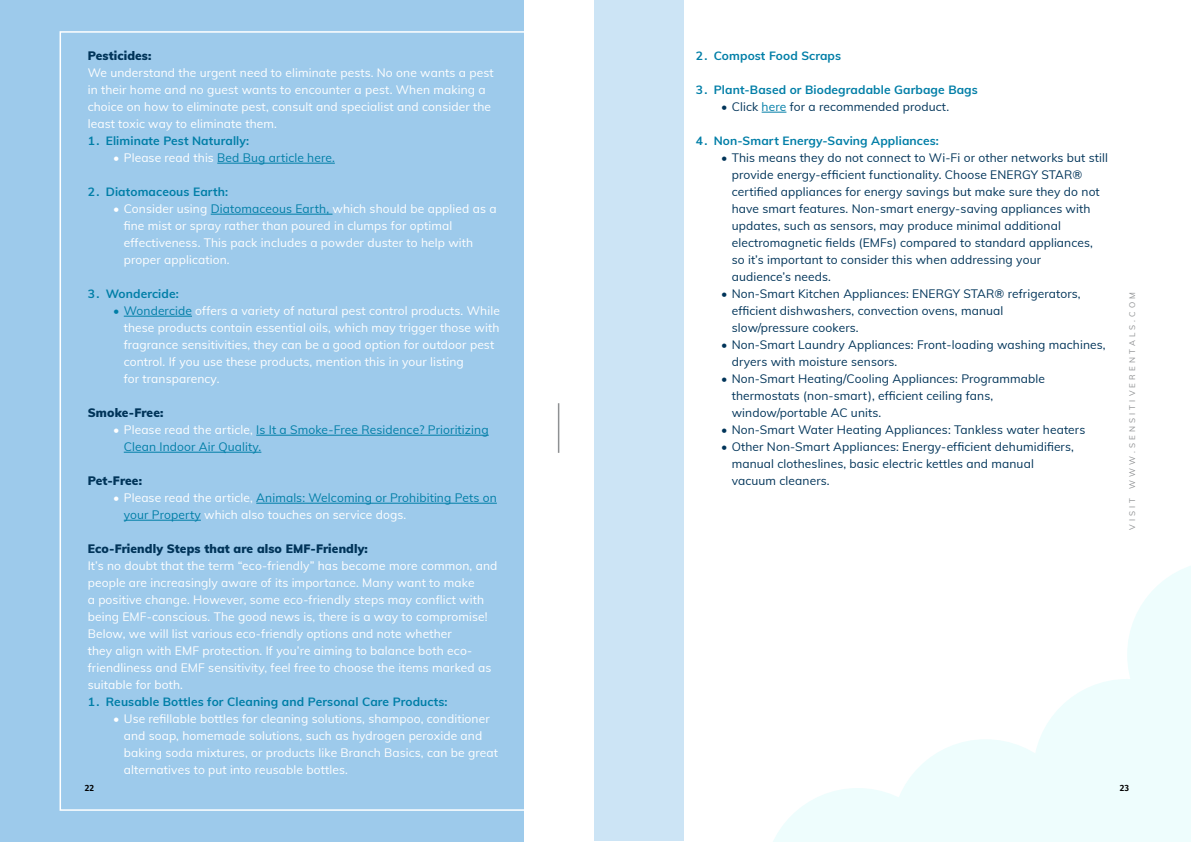
<style>
.page{position:relative;width:1191px;height:842px;background:#fff}
.page>*{position:absolute;margin:0;border:0;box-sizing:border-box;transform-origin:0 0}
.t1{font:12px/17px "Muli";letter-spacing:.01em;color:#fff}
.t2{font:12px/17px "Muli";letter-spacing:.01em;color:#003459}
.t3{font:700 12px "Muli";letter-spacing:.01em;color:#007ea7}
.t4{font:12px/17px "Muli";letter-spacing:.01em;color:#007ea7}
.t5{font:900 12px "Muli";letter-spacing:.01em;color:#003459}
.t6{font:600 9px "Fira Sans";color:#000}
.t7{font:8px "Muli";letter-spacing:.4em;color:#8e9092}
.s1{font-weight:900;color:#fff}
.s2{color:#fff}
.s3{font-weight:900}
.s4{color:#007ea7}
.s5{font-weight:900;color:#007ea7}
</style>
<div class="page">
<div style="left:0;top:0;width:523px;height:842px;background:#9dcaeb"></div>
<hr style="left:558px;top:403px;width:1px;height:50px;background:#8e9092">
<svg style="left:773px;top:566px;width:418px;height:276px"></svg>
<div style="left:594px;top:0;width:89px;height:840px;background:#cce4f5"></div>
<svg style="left:761px;top:112px;width:25px;height:1px"></svg>
<hr style="left:217px;top:163px;width:118px;height:1px;background:#007ea7">
<hr style="left:211px;top:214px;width:121px;height:1px;background:#007ea7">
<hr style="left:124px;top:316px;width:68px;height:1px;background:#007ea7">
<hr style="left:256px;top:435px;width:233px;height:1px;background:#007ea7">
<hr style="left:124px;top:452px;width:137px;height:1px;background:#007ea7">
<hr style="left:256px;top:503px;width:241px;height:1px;background:#007ea7">
<hr style="left:124px;top:520px;width:77px;height:1px;background:#007ea7">
<p class="t5" style="left:88px;top:47px;width:65px">Pesticides:</p>
<p class="t1" style="left:88px;top:64px;width:407px">We understand the urgent need to eliminate pests. No one wants a pest in their home and no guest wants to encounter a pest. When making a choice on how to eliminate pest, consult and specialist and consider the least toxic way to eliminate them.</p>
<p class="t3" style="left:88px;top:132px;width:163px">1. Eliminate Pest Naturally:</p>
<p class="t4" style="left:113px;top:149px;width:223px"><span class="s1">•</span> <span class="s2">Please read this</span> Bed Bug article here.</p>
<p class="t3" style="left:88px;top:183px;width:142px">2. Diatomaceous Earth:</p>
<p class="t1" style="left:124px;top:200px;width:374px;text-indent:-10px"><span class="s3">•</span> Consider using <span class="s4">Diatomaceous Earth,</span> which should be applied as a fine mist or spray rather than poured in clumps for optimal effectiveness. This pack includes a powder duster to help with proper application.</p>
<p class="t3" style="left:88px;top:285px;width:93px">3. Wondercide:</p>
<p class="t1" style="left:124px;top:302px;width:377px;text-indent:-10px"><span class="s5">•</span> <span class="s4">Wondercide</span> offers a variety of natural pest control products. While these products contain essential oils, which may trigger those with fragrance sensitivities, they can be a good option for outdoor pest control. If you use these products, mention this in your listing<br>for transparency.</p>
<p class="t5" style="left:88px;top:404px;width:77px">Smoke-Free:</p>
<p class="t4" style="left:124px;top:421px;width:366px;text-indent:-10px"><span class="s1">•</span> <span class="s2">Please read the article,</span> Is It a Smoke-Free Residence? Prioritizing<br>Clean Indoor Air Quality.</p>
<p class="t5" style="left:88px;top:472px;width:56px">Pet-Free:</p>
<p class="t1" style="left:124px;top:489px;width:374px;text-indent:-10px"><span class="s3">•</span> Please read the article, <span class="s4">Animals: Welcoming or Prohibiting Pets on your Property</span> which also touches on service dogs.</p>
<p class="t5" style="left:88px;top:540px;width:281px">Eco-Friendly Steps that are also EMF-Friendly:</p>
<p class="t1" style="left:88px;top:557px;width:411px">It’s no doubt that the term “eco-friendly” has become more common, and people are increasingly aware of its importance. Many want to make<br>a positive change. However, some eco-friendly steps may conflict with being EMF-conscious. The good news is, there is a way to compromise!<br>Below, we will list various eco-friendly options and note whether<br>they align with EMF protection. If you’re aiming to balance both eco&shy;friendliness and EMF sensitivity, feel free to choose the items marked as suitable for both.</p>
<p class="t3" style="left:88px;top:693px;width:361px">1. Reusable Bottles for Cleaning and Personal Care Products:</p>
<p class="t1" style="left:124px;top:710px;width:376px;text-indent:-10px"><span class="s3">•</span> Use refillable bottles for cleaning solutions, shampoo, conditioner and soap, homemade solutions, such as hydrogen peroxide and baking soda mixtures, or products like Branch Basics, can be great alternatives to put into reusable bottles.</p>
<p class="t3" style="left:695px;top:47px;width:147px">2. Compost Food Scraps</p>
<p class="t3" style="left:695px;top:81px;width:284px">3. Plant-Based or Biodegradable Garbage Bags</p>
<p class="t2" style="left:721px;top:98px;width:229px"><span class="s3">•</span> Click <span class="s4">here</span> for a recommended product.</p>
<p class="t3" style="left:695px;top:132px;width:245px">4. Non-Smart Energy-Saving Appliances:</p>
<p class="t2" style="left:731px;top:149px;width:378px;text-indent:-10px"><span class="s3">•</span> This means they do not connect to Wi-Fi or other networks but still provide energy-efficient functionality. Choose ENERGY STAR® certified appliances for energy savings but make sure they do not have smart features. Non-smart energy-saving appliances with updates, such as sensors, may produce minimal additional electromagnetic fields (EMFs) compared to standard appliances, so it’s important to consider this when addressing your<br>audience’s needs.</p>
<p class="t2" style="left:731px;top:285px;width:350px;text-indent:-10px"><span class="s3">•</span> Non-Smart Kitchen Appliances: ENERGY STAR® refrigerators, efficient dishwashers, convection ovens, manual slow/pressure cookers.</p>
<p class="t2" style="left:731px;top:336px;width:375px;text-indent:-10px"><span class="s3">•</span> Non-Smart Laundry Appliances: Front-loading washing machines, dryers with moisture sensors.</p>
<p class="t2" style="left:731px;top:370px;width:315px;text-indent:-10px"><span class="s3">•</span> Non-Smart Heating/Cooling Appliances: Programmable thermostats (non-smart), efficient ceiling fans, window/portable AC units.</p>
<p class="t2" style="left:721px;top:421px;width:365px"><span class="s3">•</span> Non-Smart Water Heating Appliances: Tankless water heaters</p>
<p class="t2" style="left:731px;top:438px;width:343px;text-indent:-10px"><span class="s3">•</span> Other Non-Smart Appliances: Energy-efficient dehumidifiers, manual clotheslines, basic electric kettles and manual vacuum cleaners.</p>
<p class="t7" style="left:1126px;top:530px;width:239px;rotate:-90deg">VISIT WWW.SENSITIVERENTALS.COM</p>
<p class="t6" style="left:85px;top:781px;width:11px">22</p>
<p class="t6" style="left:1119px;top:781px;width:11px">23</p>
</div>
